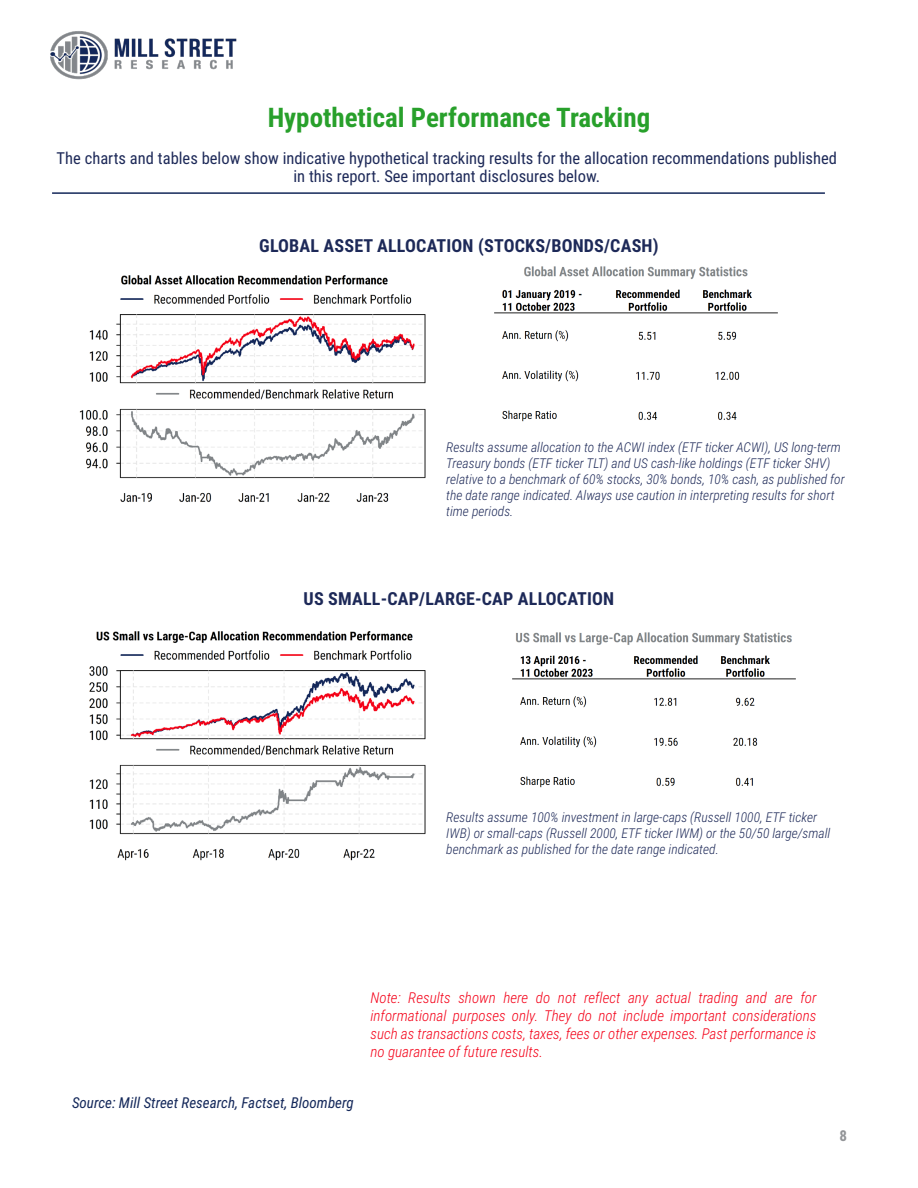
<style>
.page{position:relative;width:918px;height:1188px;background:#fff}
.page>*{position:absolute;margin:0;border:0;box-sizing:border-box;transform-origin:0 0}
.Green_Title{font:700 27px "Roboto Condensed";color:#28a02b}
.Green_Title-2{font:700 18px "Roboto Condensed";letter-spacing:.01em;color:#1d2958}
.Paragraph_Style_1{font:16.5px/18px "Roboto Condensed";color:#1d2958;text-align:center}
.Paragraph_Style_1-2{font:italic 300 15px/18px "Roboto Condensed";color:#f40018;text-align:justify}
.t1{font:italic 15px "Roboto Condensed";color:#14285a}
.t2{font:700 15px "Roboto Condensed";color:#939598}
.t3{font:italic 300 13.5px/16.2px "Roboto Condensed";color:#1d2958}
</style>
<div class="page">
<img style="left:50px;top:31px;width:187px;height:49px">
<hr style="left:52px;top:192px;width:773px;height:2px;background:#14285a">
<img style="left:79px;top:275px;width:347px;height:227px">
<img style="left:89px;top:631px;width:337px;height:230px">
<img style="left:512px;top:632px;width:284px;height:156px">
<img style="left:494px;top:266px;width:284px;height:156px">
<p class="Green_Title" style="left:268px;top:98px;width:384px">Hypothetical Performance Tracking</p>
<p class="Paragraph_Style_1" style="left:57px;top:148px;width:782px">The charts and tables below show indicative hypothetical tracking results for the allocation recommendations published in this report. See important disclosures below.</p>
<p class="Green_Title-2" style="left:259px;top:233px;width:401px">GLOBAL ASSET ALLOCATION (STOCKS/BONDS/CASH)</p>
<p class="t3" style="left:446px;top:438px;width:400px">Results assume allocation to the ACWI index (ETF ticker ACWI), US long-term Treasury bonds (ETF ticker TLT) and US cash-like holdings (ETF ticker SHV) relative to a benchmark of 60% stocks, 30% bonds, 10% cash, as published for the date range indicated. Always use caution in interpreting results for short time periods.</p>
<p class="Green_Title-2" style="left:304px;top:586px;width:312px">US SMALL-CAP/LARGE-CAP ALLOCATION</p>
<p class="t3" style="left:446px;top:808px;width:386px">Results assume 100% investment in large-caps (Russell 1000, ETF ticker<br>IWB) or small-caps (Russell 2000, ETF ticker IWM) or the 50/50 large/small benchmark as published for the date range indicated.</p>
<p class="t1" style="left:72px;top:1092px;width:283px">Source: Mill Street Research, Factset, Bloomberg</p>
<p class="Paragraph_Style_1-2" style="left:370px;top:988px;width:448px">Note: Results shown here do not reflect any actual trading and are for informational purposes only. They do not include important considerations such as transactions costs, taxes, fees or other expenses. Past performance is no guarantee of future results.</p>
<p class="t2" style="left:839px;top:1125px;width:9px">8</p>
</div>
